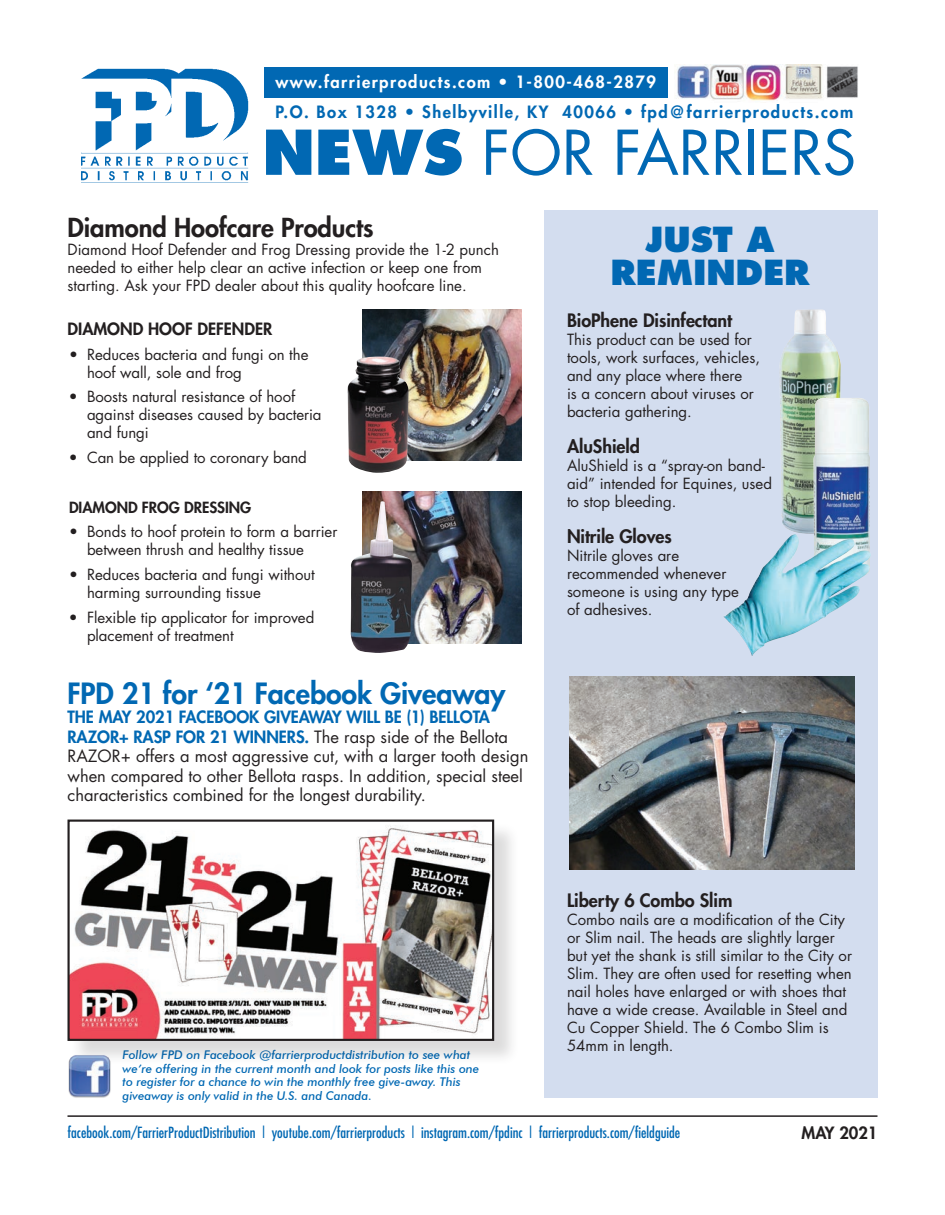
<style>
.page{position:relative;width:945px;height:1215px;background:#fff}
.page>*{position:absolute;margin:0;border:0;box-sizing:border-box;transform-origin:0 0}
.t1{font:60px "Futura";color:#0168b3}
.t2{font:800 33.6px/33.6px "Futura";letter-spacing:-.005em;color:#0168b3;text-align:center}
.t3{font:800 28.5px "Futura";letter-spacing:-.005em;color:#0168b3}
.t4{font:800 25.5px "Futura";letter-spacing:-.005em;color:#231f20}
.t5{font:800 18px "Futura";letter-spacing:-.005em;color:#231f20}
.t6{font:16.5px/19.5px "Futura";color:#231f20}
.t7{font:800 16.5px "Futura";letter-spacing:.09em;color:#0168b3}
.t8{font:800 16.5px "Futura";letter-spacing:.09em;color:#fff}
.t9{font:800 16.5px "Futura";color:#231f20}
.t10{font:15px/18px "Futura";color:#231f20}
.t11{font:condensed 15px "Futura";color:#0168b3}
.t12{font:800 15px "Futura";letter-spacing:-.005em;color:#231f20}
.t13{font:italic 500 12px/13.5px "Futura BT";color:#0168b3}
.s1{font-weight:800}
.s2{font-weight:800;color:#0168b3}
</style>
<div class="page">
<div style="left:264px;top:68px;width:404px;height:30px;background:#0168b3"></div>
<img style="left:81px;top:68px;width:168px;height:115px">
<hr style="left:68px;top:1115px;width:810px;height:2px;background:#231f20">
<img style="left:677px;top:64px;width:181px;height:37px">
<div style="left:544px;top:210px;width:334px;height:888px;background:#d3ddef"></div>
<div style="left:69px;top:821px;width:450px;height:245px;background:#231f20;opacity:.16"></div>
<img style="left:70px;top:823px;width:421px;height:215px">
<div style="left:67px;top:820px;width:427px;height:221px;border:2px solid #231f20"></div>
<img style="left:68px;top:1055px;width:43px;height:43px">
<img style="left:362px;top:492px;width:159px;height:151px">
<img style="left:362px;top:309px;width:159px;height:152px">
<img style="left:351px;top:501px;width:61px;height:152px">
<img style="left:347px;top:357px;width:62px;height:116px">
<img style="left:570px;top:677px;width:285px;height:193px">
<img style="left:779px;top:309px;width:62px;height:225px">
<img style="left:813px;top:398px;width:57px;height:136px">
<img style="left:723px;top:534px;width:148px;height:122px">
<p class="t8" style="left:276px;top:71px;width:382px">www.farrierproducts.com • 1-800-468-2879</p>
<p class="t7" style="left:276px;top:101px;width:579px">P.O. Box 1328 • Shelbyville, KY 40066 • fpd@farrierproducts.com</p>
<h1 class="t1" style="left:263px;top:111px;width:595px"><span class="s1">NEWS</span> FOR FARRIERS</h1>
<h3 class="t4" style="left:68px;top:211px;width:307px">Diamond Hoofcare Products</h3>
<p class="t10" style="left:68px;top:241px;width:433px">Diamond Hoof Defender and Frog Dressing provide the 1-2 punch needed to either help clear an active infection or keep one from starting. Ask your FPD dealer about this quality hoofcare line.</p>
<p class="t9" style="left:68px;top:318px;width:206px">DIAMOND HOOF DEFENDER</p>
<p class="t10" style="left:87px;top:345px;width:223px;text-indent:-18px">• Reduces bacteria and fungi on the hoof wall, sole and frog</p>
<p class="t10" style="left:87px;top:388px;width:236px;text-indent:-18px">• Boosts natural resistance of hoof against diseases caused by bacteria and fungi</p>
<p class="t10" style="left:69px;top:448px;width:239px">• Can be applied to coronary band</p>
<p class="t12" style="left:69px;top:497px;width:184px">DIAMOND FROG DRESSING</p>
<p class="t10" style="left:87px;top:523px;width:252px;text-indent:-18px">• Bonds to hoof protein to form a barrier between thrush and healthy tissue</p>
<p class="t10" style="left:87px;top:565px;width:229px;text-indent:-18px">• Reduces bacteria and fungi without harming surrounding tissue</p>
<p class="t10" style="left:87px;top:608px;width:229px;text-indent:-18px">• Flexible tip applicator for improved placement of treatment</p>
<h3 class="t3" style="left:68px;top:674px;width:439px">FPD 21 for ‘21 Facebook Giveaway</h3>
<p class="t6" style="left:68px;top:707px;width:463px"><span class="s2">THE MAY 2021 FACEBOOK GIVEAWAY WILL BE (1) BELLOTA RAZOR+ RASP FOR 21 WINNERS.</span> The rasp side of the Bellota RAZOR+ offers a most aggressive cut, with a larger tooth design when compared to other Bellota rasps. In addition, special steel characteristics combined for the longest durability.</p>
<p class="t13" style="left:123px;top:1048px;width:358px">Follow FPD on Facebook @farrierproductdistribution to see what we’re offering in the current month and look for posts like this one to register for a chance to win the monthly free give-away. This giveaway is only valid in the U.S. and Canada.</p>
<h2 class="t2" style="left:611px;top:223px;width:201px">JUST A<br>REMINDER</h2>
<p class="t5" style="left:567px;top:308px;width:167px">BioPhene Disinfectant</p>
<p class="t10" style="left:567px;top:330px;width:195px">This product can be used for tools, work surfaces, vehicles, and any place where there<br>is a concern about viruses or bacteria gathering.</p>
<p class="t5" style="left:567px;top:434px;width:74px">AluShield</p>
<p class="t10" style="left:567px;top:456px;width:207px">AluShield is a “spray-on band&shy;aid” intended for Equines, used to stop bleeding.</p>
<p class="t5" style="left:567px;top:524px;width:106px">Nitrile Gloves</p>
<p class="t10" style="left:567px;top:546px;width:174px">Nitrile gloves are recommended whenever someone is using any type of adhesives.</p>
<p class="t5" style="left:567px;top:888px;width:167px">Liberty 6 Combo Slim</p>
<p class="t10" style="left:567px;top:910px;width:287px">Combo nails are a modification of the City or Slim nail. The heads are slightly larger but yet the shank is still similar to the City or Slim. They are often used for resetting when nail holes have enlarged or with shoes that have a wide crease. Available in Steel and Cu Copper Shield. The 6 Combo Slim is 54mm in length.</p>
<p class="t11" style="left:68px;top:1123px;width:614px">facebook.com/FarrierProductDistribution | youtube.com/farrierproducts | instagram.com/fpdinc | farrierproducts.com/fieldguide</p>
<p class="t9" style="left:802px;top:1122px;width:77px">MAY 2021</p>
</div>
